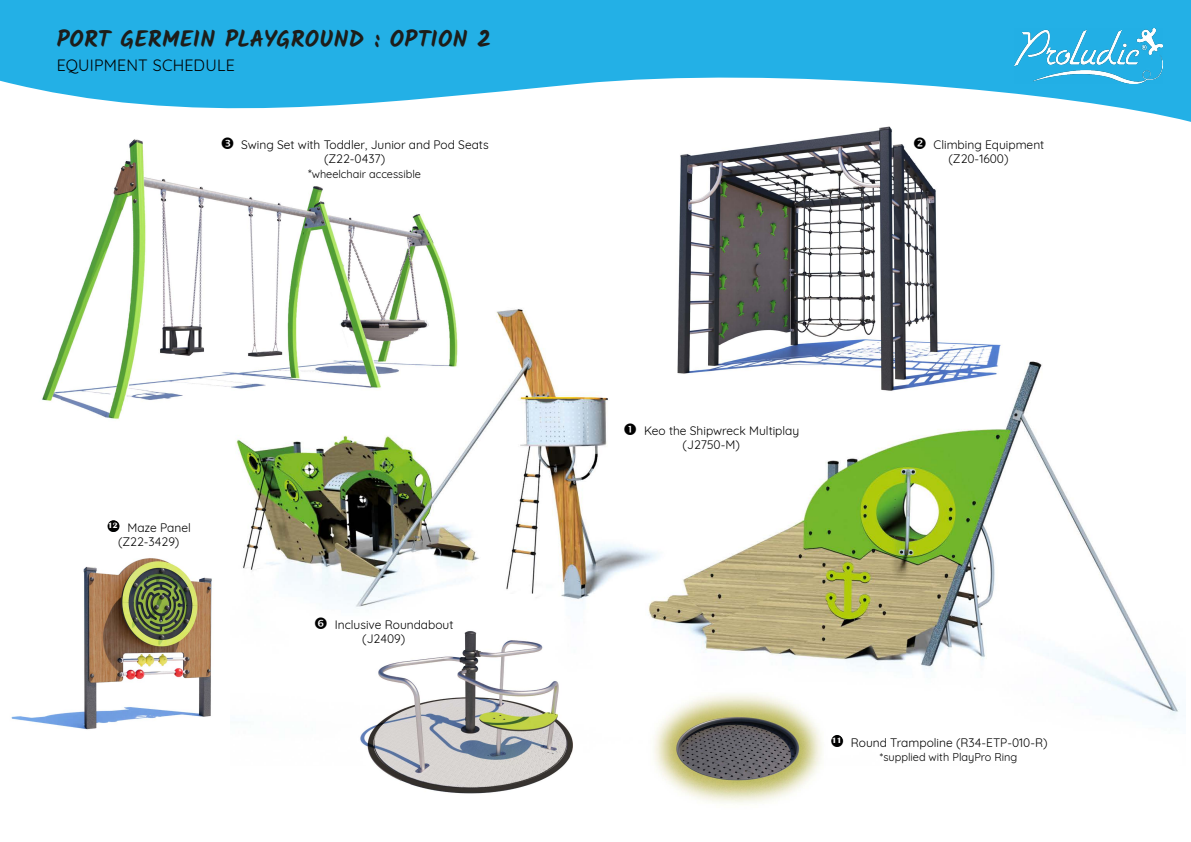
<style>
.page{position:relative;width:1191px;height:842px;background:#fff}
.page>*{position:absolute;margin:0;border:0;box-sizing:border-box;transform-origin:0 0}
.t1{font:700 23px "Kalam";letter-spacing:.015em;color:#1d1d1a}
.t2{font:16px "Quicksand";letter-spacing:.015em;color:#000}
.t3{font:12px/14px "Quicksand";color:#000}
.t4{font:11px "Quicksand";color:#000}
.t5{font:700 8px "Britannic";color:#fff}
.s1{font-size:12px}
</style>
<div class="page">
<img style="left:236px;top:309px;width:944px;height:410px">
<img style="left:42px;top:139px;width:447px;height:300px">
<img style="left:346px;top:627px;width:247px;height:167px">
<img style="left:11px;top:544px;width:256px;height:186px">
<img style="left:639px;top:677px;width:197px;height:126px">
<img style="left:614px;top:128px;width:412px;height:276px">
<svg style="left:0;top:0;width:1191px;height:128px;fill:#23b0e6"></svg>
<img style="left:1014px;top:29px;width:148px;height:55px">
<svg style="left:624px;top:423px;width:12px;height:12px"></svg>
<svg style="left:222px;top:139px;width:11px;height:10px"></svg>
<svg style="left:914px;top:137px;width:11px;height:12px"></svg>
<svg style="left:315px;top:617px;width:12px;height:12px"></svg>
<svg style="left:831px;top:735px;width:12px;height:12px"></svg>
<svg style="left:108px;top:520px;width:12px;height:12px"></svg>
<h1 class="t1" style="left:57px;top:26px;width:436px">PORT GERMEIN PLAYGROUND : OPTION 2</h1>
<h2 class="t2" style="left:57px;top:53px;width:180px">EQUIPMENT SCHEDULE</h2>
<p class="t3" style="left:324px;top:137px;width:166px;text-indent:-83px">Swing Set with Toddler, Junior and Pod Seats (Z22-0437)</p>
<p class="t4" style="left:308px;top:165px;width:114px"><span class="s1">*</span>wheelchair accessible</p>
<p class="t5" style="left:108px;top:521px;width:11px">12</p>
<p class="t3" style="left:118px;top:519px;width:74px;text-indent:9px">Maze Panel (Z22-3429)</p>
<p class="t3" style="left:362px;top:616px;width:93px;text-indent:-27px">Inclusive Roundabout (J2409)</p>
<p class="t3" style="left:682px;top:423px;width:118px;text-indent:-39px">Keo the Shipwreck Multiplay (J2750-M)</p>
<p class="t3" style="left:948px;top:136px;width:97px;text-indent:-15px">Climbing Equipment (Z20-1600)</p>
<p class="t5" style="left:832px;top:736px;width:11px">11</p>
<p class="t3" style="left:851px;top:734px;width:198px">Round Trampoline (R34-ETP-010-R)</p>
<p class="t4" style="left:880px;top:749px;width:139px">*supplied with PlayPro Ring</p>
</div>
